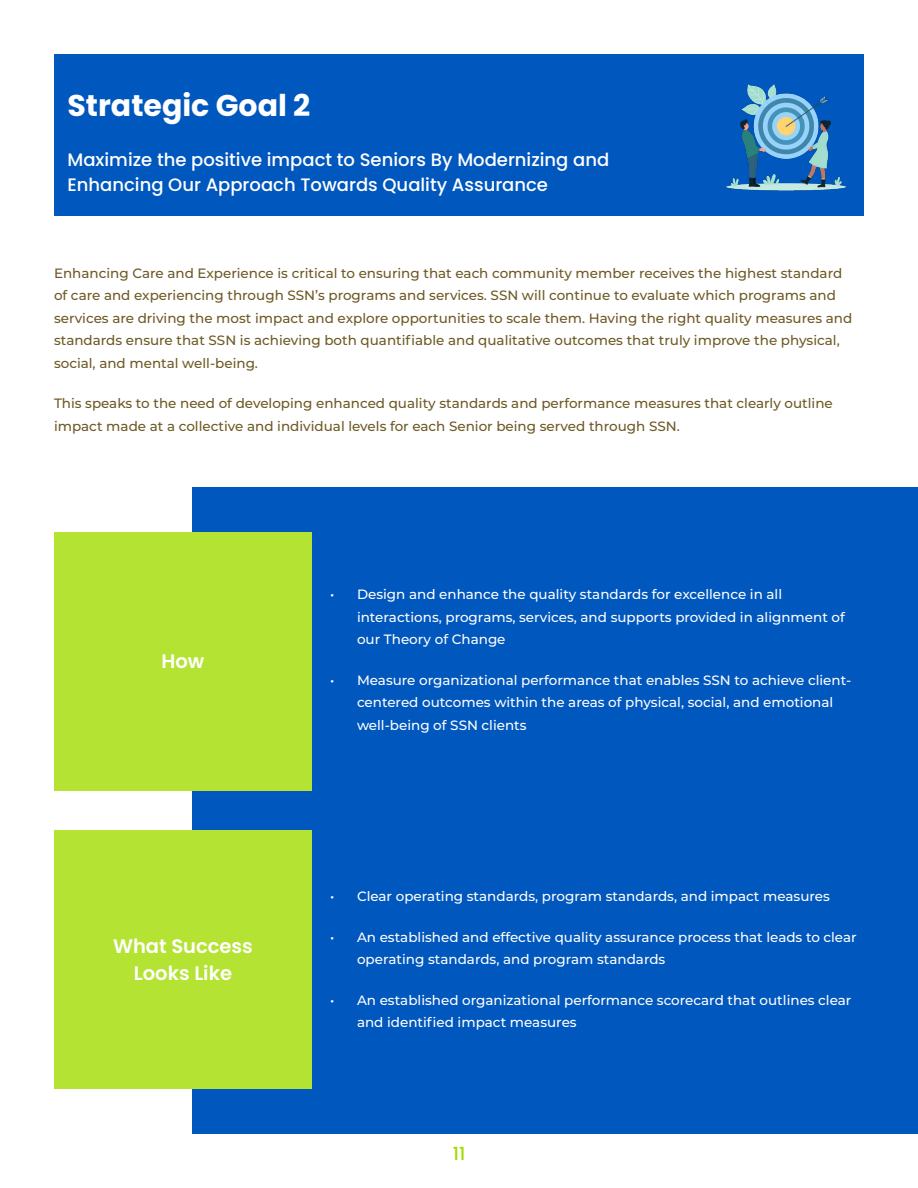
<style>
.page{position:relative;width:918px;height:1188px;background:#fff}
.page>*{position:absolute;margin:0;border:0;box-sizing:border-box;transform-origin:0 0}
.t1{font:700 30px "Poppins";color:#fff}
.t2{font:600 19.5px/27px "Poppins";color:#fff;text-align:center}
.t3{font:500 18px/25.5px "Poppins";color:#fff}
.t4{font:500 18px "Poppins";color:#a1db00}
.t5{font:500 13.5px/22.5px "Montserrat";color:#6d5924}
.t6{font:500 13.5px/22.5px "Montserrat";color:#fff}
</style>
<div class="page">
<div style="left:192px;top:487px;width:726px;height:647px;background:#0057be"></div>
<div style="left:54px;top:533px;width:258px;height:258px;background:#b4e333"></div>
<div style="left:54px;top:831px;width:258px;height:258px;background:#b4e333"></div>
<div style="left:54px;top:54px;width:810px;height:162px;background:#0057be"></div>
<img style="left:726px;top:84px;width:120px;height:106px">
<h1 class="t1" style="left:68px;top:88px;width:244px">Strategic Goal 2</h1>
<h3 class="t3" style="left:68px;top:147px;width:543px">Maximize the positive impact to Seniors By Modernizing and<br>Enhancing Our Approach Towards Quality Assurance</h3>
<p class="t5" style="left:54px;top:261px;width:800px">Enhancing Care and Experience is critical to ensuring that each community member receives the highest standard of care and experiencing through SSN’s programs and services. SSN will continue to evaluate which programs and services are driving the most impact and explore opportunities to scale them. Having the right quality measures and standards ensure that SSN is achieving both quantifiable and qualitative outcomes that truly improve the physical, social, and mental well-being.</p>
<p class="t5" style="left:54px;top:392px;width:780px">This speaks to the need of developing enhanced quality standards and performance measures that clearly outline impact made at a collective and individual levels for each Senior being served through SSN.</p>
<h2 class="t2" style="left:162px;top:648px;width:44px">How</h2>
<h2 class="t2" style="left:113px;top:933px;width:141px">What Success<br>Looks Like</h2>
<p class="t6" style="left:357px;top:582px;width:489px;text-indent:-27px">• Design and enhance the quality standards for excellence in all interactions, programs, services, and supports provided in alignment of our Theory of Change</p>
<p class="t6" style="left:357px;top:668px;width:496px;text-indent:-27px">• Measure organizational performance that enables SSN to achieve client&shy;centered outcomes within the areas of physical, social, and emotional well-being of SSN clients</p>
<p class="t6" style="left:330px;top:885px;width:501px">• Clear operating standards, program standards, and impact measures</p>
<p class="t6" style="left:357px;top:925px;width:501px;text-indent:-27px">• An established and effective quality assurance process that leads to clear operating standards, and program standards</p>
<p class="t6" style="left:357px;top:988px;width:496px;text-indent:-27px">• An established organizational performance scorecard that outlines clear and identified impact measures</p>
<h3 class="t4" style="left:453px;top:1144px;width:14px">11</h3>
</div>
